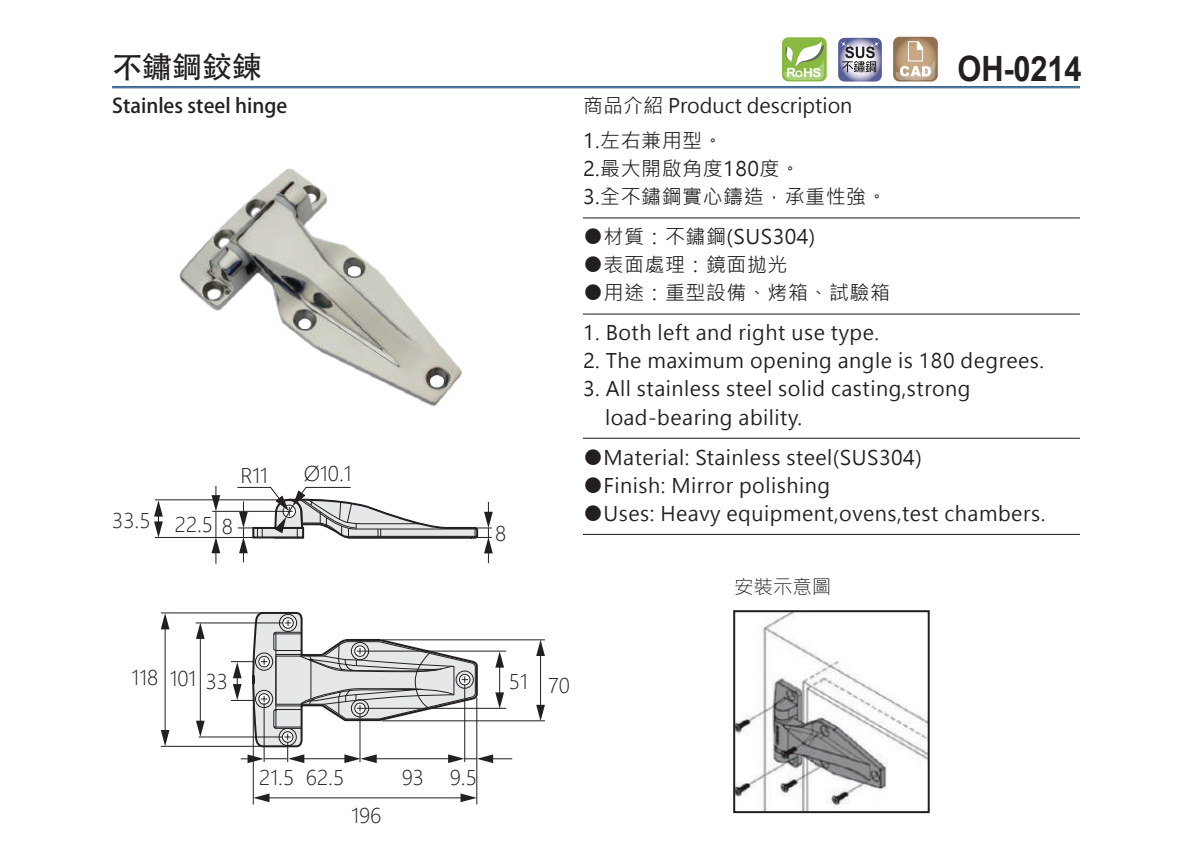
<style>
.page{position:relative;width:1191px;height:858px;background:#fff}
.page>*{position:absolute;margin:0;border:0;box-sizing:border-box;transform-origin:0 0}
.t1{font:700 34.8px "Arial";letter-spacing:-.005em;color:#231f20;scale:.88 1}
.t2{font:30px "Adobe Heiti Std";color:#231f20}
.t3{font:20px/28px "Microsoft Jheng Hei UI Regular";letter-spacing:.025em;color:#231f20}
.t4{font:20px "Microsoft Jheng Hei UI Light";color:#231f20}
.t5{font:20px "Microsoft Jheng Hei UI Regular";color:#231f20}
.t6{font:700 20px "Adobe Fan Heiti Std";color:#231f20}
.t7{font:19.6px "Microsoft Jheng Hei UI Light";letter-spacing:-.005em;color:#231f20}
.t8{font:700 12.4px "Arial";color:#fff;scale:1.1 1}
.s1{font-size:12.6px}
.s2{font-size:8.8px}
</style>
<div class="page">
<svg style="left:838px;top:38px;width:44px;height:43px"></svg>
<svg style="left:840px;top:41px;width:39px;height:31px"></svg>
<svg style="left:893px;top:37px;width:44px;height:44px"></svg>
<svg style="left:895px;top:41px;width:40px;height:39px"></svg>
<div style="left:782px;top:37px;width:44px;height:44px;background:#88ba42;border-radius:6px"></div>
<svg style="left:784px;top:41px;width:40px;height:39px"></svg>
<img style="left:179px;top:168px;width:283px;height:238px">
<img style="left:736px;top:613px;width:190px;height:196px">
<div style="left:733px;top:610px;width:196px;height:202px;border:2px solid #231f20"></div>
<hr style="left:212px;top:510px;width:74px;height:1px;background:#231f20">
<hr style="left:155px;top:499px;width:134px;height:1px;background:#231f20">
<hr style="left:155px;top:536px;width:134px;height:1px;background:#231f20">
<svg style="left:154px;top:500px;width:9px;height:37px"></svg>
<svg style="left:211px;top:485px;width:9px;height:78px"></svg>
<svg style="left:253px;top:763px;width:225px;height:42px"></svg>
<hr style="left:382px;top:639px;width:163px;height:1px;background:#231f20">
<hr style="left:382px;top:720px;width:163px;height:1px;background:#231f20">
<hr style="left:540px;top:652px;width:1px;height:55px;background:#231f20">
<svg style="left:536px;top:639px;width:9px;height:16px"></svg>
<svg style="left:536px;top:704px;width:9px;height:16px"></svg>
<hr style="left:476px;top:697px;width:1px;height:107px;background:#231f20">
<hr style="left:253px;top:705px;width:1px;height:99px;background:#231f20">
<hr style="left:266px;top:796px;width:197px;height:1px;background:#231f20">
<svg style="left:253px;top:793px;width:16px;height:8px"></svg>
<svg style="left:460px;top:793px;width:17px;height:8px"></svg>
<hr style="left:161px;top:745px;width:99px;height:1px;background:#231f20">
<hr style="left:161px;top:612px;width:110px;height:1px;background:#231f20">
<hr style="left:165px;top:626px;width:1px;height:106px;background:#231f20">
<svg style="left:161px;top:612px;width:8px;height:17px"></svg>
<svg style="left:161px;top:729px;width:8px;height:16px"></svg>
<hr style="left:200px;top:635px;width:1px;height:88px;background:#231f20">
<svg style="left:196px;top:623px;width:9px;height:15px"></svg>
<svg style="left:196px;top:720px;width:9px;height:16px"></svg>
<hr style="left:196px;top:622px;width:87px;height:1px;background:#231f20">
<hr style="left:199px;top:736px;width:83px;height:1px;background:#231f20">
<svg style="left:231px;top:486px;width:281px;height:277px"></svg>
<hr style="left:583px;top:313px;width:497px;height:1px;background:#231f20">
<hr style="left:583px;top:533px;width:497px;height:1px;background:#231f20">
<hr style="left:583px;top:217px;width:497px;height:1px;background:#231f20">
<hr style="left:583px;top:437px;width:497px;height:1px;background:#231f20">
<h2 class="t2" style="left:112px;top:49px;width:152px">不鏽鋼鉸鍊</h2>
<p class="t6" style="left:112px;top:94px;width:177px">Stainles steel hinge</p>
<p class="t4" style="left:240px;top:462px;width:29px">R11</p>
<p class="t4" style="left:304px;top:460px;width:49px">Ø10.1</p>
<p class="t4" style="left:112px;top:511px;width:122px">33.5 22.5 8</p>
<p class="t4" style="left:495px;top:520px;width:13px">8</p>
<p class="t8" style="left:786px;top:64px;width:33px"><span class="s1">R</span><span class="s2">O</span>HS</p>
<p class="t5" style="left:583px;top:93px;width:271px">商品介紹 Product description</p>
<p class="t3" style="left:583px;top:127px;width:305px">1.左右兼用型。<br>2.最大開啟角度180度。<br>3.全不鏽鋼實心鑄造，承重性強。</p>
<p class="t3" style="left:583px;top:223px;width:234px">●材質：不鏽鋼(SUS304)</p>
<p class="t3" style="left:583px;top:251px;width:206px">●表面處理：鏡面拋光</p>
<p class="t3" style="left:583px;top:279px;width:308px">●用途：重型設備、烤箱、試驗箱</p>
<h1 class="t1" style="left:957px;top:44px;width:143px">OH-0214</h1>
<p class="t3" style="left:583px;top:319px;width:297px">1. Both left and right use type.</p>
<p class="t3" style="left:583px;top:347px;width:463px">2. The maximum opening angle is 180 degrees.</p>
<p class="t3" style="left:605px;top:375px;width:367px;text-indent:-22px">3. All stainless steel solid casting,strong load-bearing ability.</p>
<p class="t3" style="left:583px;top:443px;width:340px">●Material: Stainless steel(SUS304)</p>
<p class="t3" style="left:583px;top:471px;width:248px">●Finish: Mirror polishing</p>
<p class="t3" style="left:583px;top:499px;width:464px">●Uses: Heavy equipment,ovens,test chambers.</p>
<p class="t7" style="left:734px;top:574px;width:99px">安裝示意圖</p>
<p class="t4" style="left:132px;top:664px;width:28px">118</p>
<p class="t4" style="left:206px;top:668px;width:24px">33</p>
<p class="t4" style="left:509px;top:670px;width:63px">51 70</p>
<p class="t4" style="left:170px;top:665px;width:28px">101</p>
<p class="t4" style="left:259px;top:764px;width:86px">21.5 62.5</p>
<p class="t4" style="left:402px;top:765px;width:24px">93</p>
<p class="t4" style="left:450px;top:764px;width:29px">9.5</p>
<p class="t4" style="left:351px;top:802px;width:32px">196</p>
</div>
